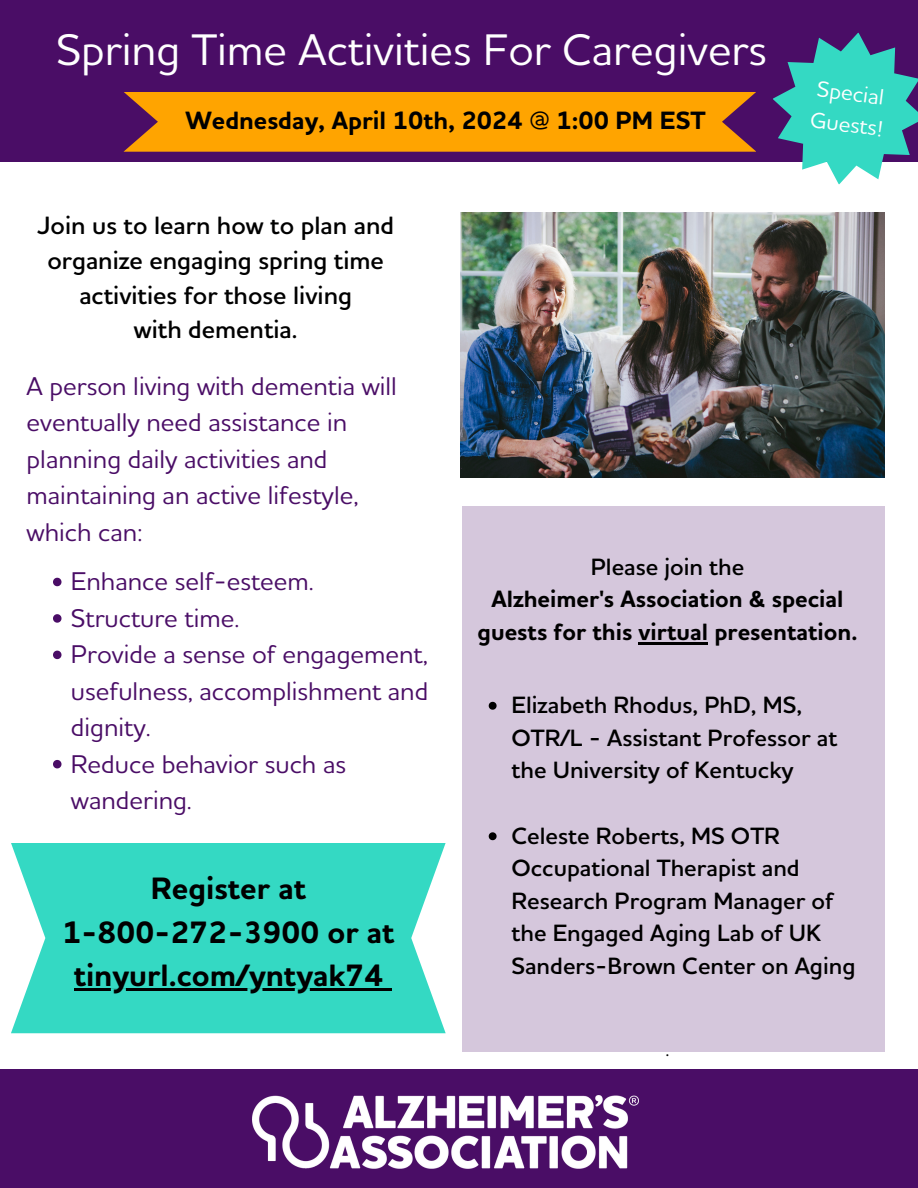
<style>
.page{position:relative;width:918px;height:1188px;background:#fff}
.page>*{position:absolute;margin:0;border:0;box-sizing:border-box;transform-origin:0 0}
.t1{font:500 45px "Houschka Alt Pro";color:#fff}
.t2{font:700 31.5px/43.8px "Houschka Alt Pro";color:#000;text-align:center}
.t3{font:500 26.1px/36.5px "Houschka Alt Pro";color:#4a0d66}
.t4{font:600 25.5px/34.8px "Houschka Alt Pro";color:#000;text-align:center}
.t5{font:700 25.5px "Houschka Alt Pro";color:#000}
.t6{font:600 24px/32.7px "Houschka Alt Pro";color:#000}
.t7{font:700 24px/32.7px "Houschka Alt Pro";color:#000;text-align:center}
.t8{font:500 22.5px/31.5px "Houschka Alt Pro";color:#fff}
.t9{font:600 15.3px "Houschka Alt Pro";color:#000}
.s1{font-weight:600}
</style>
<div class="page">
<div style="left:0;top:0;width:918px;height:162px;background:#4a0d66"></div>
<div style="left:0;top:1070px;width:918px;height:118px;background:#4a0d66"></div>
<div style="left:462px;top:506px;width:422px;height:545px;background:#d5c7dc"></div>
<img style="left:253px;top:1095px;width:386px;height:73px">
<img style="left:461px;top:212px;width:424px;height:266px">
<svg style="left:773px;top:32px;width:145px;height:153px"></svg>
<svg style="left:11px;top:843px;width:434px;height:190px;background:#43dbc7"></svg>
<svg style="left:124px;top:92px;width:632px;height:60px;background:#f49b05"></svg>
<svg style="left:53px;top:578px;width:9px;height:8px"></svg>
<svg style="left:53px;top:614px;width:9px;height:9px"></svg>
<svg style="left:53px;top:651px;width:9px;height:8px"></svg>
<svg style="left:53px;top:760px;width:9px;height:8px"></svg>
<hr style="left:639px;top:642px;width:69px;height:2px;background:#000">
<svg style="left:489px;top:702px;width:8px;height:8px"></svg>
<svg style="left:489px;top:832px;width:8px;height:8px"></svg>
<hr style="left:74px;top:989px;width:309px;height:2px;background:#000">
<svg style="left:383px;top:989px;width:8px;height:2px"></svg>
<p class="t1" style="left:56px;top:21px;width:712px">Spring Time Activities For Caregivers</p>
<p class="t5" style="left:186px;top:104px;width:522px">Wednesday, April 10th, 2024 @ 1:00 PM EST</p>
<p class="t4" style="left:37px;top:207px;width:358px">Join us to learn how to plan and organize engaging spring time activities for those living<br>with dementia.</p>
<h5 class="t8" style="left:816px;top:72px;width:74px;rotate:7deg">Special<br>Guests!</h5>
<h3 class="t3" style="left:27px;top:367px;width:372px">A person living with dementia will eventually need assistance in planning daily activities and maintaining an active lifestyle, which can:</h3>
<p class="t3" style="left:71px;top:563px;width:244px">Enhance self-esteem.</p>
<h3 class="t3" style="left:71px;top:599px;width:170px">Structure time.</h3>
<p class="t3" style="left:71px;top:635px;width:359px;text-align:justify">Provide a sense of engagement, usefulness, accomplishment and dignity.</p>
<p class="t3" style="left:71px;top:745px;width:277px">Reduce behavior such as wandering.</p>
<p class="t2" style="left:62px;top:865px;width:334px">Register at<br>1-800-272-3900 or at</p>
<h2 class="t2" style="left:74px;top:953px;width:311px">tinyurl.com/yntyak74</h2>
<p class="t7" style="left:478px;top:549px;width:381px"><span class="s1">Please join the<br></span>Alzheimer's Association &amp; special guests for this virtual presentation.</p>
<h3 class="t6" style="left:512px;top:688px;width:327px">Elizabeth Rhodus, PhD, MS,<br>OTR/L - Assistant Professor at the University of Kentucky</h3>
<p class="t6" style="left:512px;top:818px;width:270px">Celeste Roberts, MS OTR</p>
<p class="t6" style="left:512px;top:851px;width:346px">Occupational Therapist and<br>Research Program Manager of the Engaged Aging Lab of UK<br>Sanders-Brown Center on Aging</p>
<p class="t9" style="left:666px;top:1041px;width:5px">.</p>
</div>
